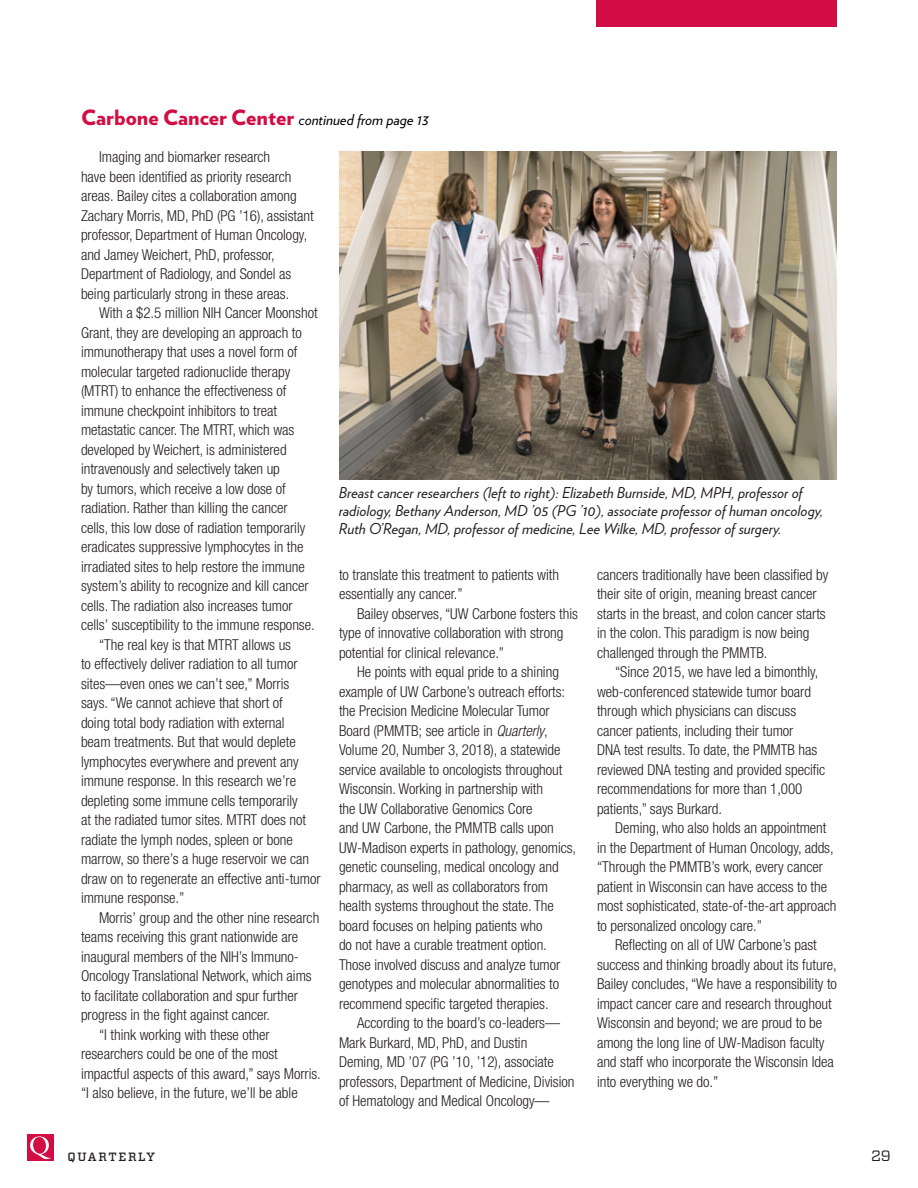
<style>
.page{position:relative;width:918px;height:1188px;background:#fff}
.page>*{position:absolute;margin:0;border:0;box-sizing:border-box;transform-origin:0 0}
.t1{font:900 21px "Verlag";color:#d20d44}
.t2{font:300 condensed 15px/19.5px "Helvetica Neue LT Std";color:#231f20}
.t3{font:italic 15px/18px "Verlag";color:#231f20}
.t4{font:15px "Vitesse";color:#231f20}
.t5{font:500 12px "Vitesse";letter-spacing:.14em;color:#231f20}
.s1{font-weight:400;font-style:italic;font-size:15px;color:#000006}
.s2{font-style:italic}
</style>
<div class="page">
<div style="left:597px;top:0;width:240px;height:27px;background:#d20d44"></div>
<div style="left:27px;top:1134px;width:27px;height:27px;background:#d20d44"></div>
<svg style="left:30px;top:1136px;width:21px;height:23px"></svg>
<img style="left:339px;top:152px;width:498px;height:328px">
<h1 class="t1" style="left:81px;top:100px;width:349px">Carbone Cancer Center <span class="s1">continued from page 13</span></h1>
<p class="t2" style="left:81px;top:147px;width:234px;text-indent:18px">Imaging and biomarker research<br>have been identified as priority research areas. Bailey cites a collaboration among Zachary Morris, MD, PhD (PG ’16), assistant professor, Department of Human Oncology, and Jamey Weichert, PhD, professor, Department of Radiology, and Sondel as being particularly strong in these areas.</p>
<p class="t2" style="left:99px;top:303px;width:220px">With a $2.5 million NIH Cancer Moonshot</p>
<p class="t2" style="left:81px;top:323px;width:222px">Grant, they are developing an approach to</p>
<p class="t2" style="left:81px;top:342px;width:218px">immunotherapy that uses a novel form of</p>
<p class="t2" style="left:81px;top:362px;width:211px">molecular targeted radionuclide therapy</p>
<p class="t2" style="left:81px;top:381px;width:207px">(MTRT) to enhance the effectiveness of</p>
<p class="t2" style="left:81px;top:401px;width:198px">immune checkpoint inhibitors to treat</p>
<p class="t2" style="left:81px;top:420px;width:215px">metastatic cancer. The MTRT, which was</p>
<p class="t2" style="left:81px;top:440px;width:207px">developed by Weichert, is administered</p>
<p class="t2" style="left:81px;top:459px;width:200px">intravenously and selectively taken up</p>
<p class="t2" style="left:81px;top:479px;width:206px">by tumors, which receive a low dose of</p>
<p class="t2" style="left:81px;top:498px;width:208px">radiation. Rather than killing the cancer</p>
<p class="t2" style="left:81px;top:518px;width:226px">cells, this low dose of radiation temporarily</p>
<p class="t2" style="left:81px;top:537px;width:224px">eradicates suppressive lymphocytes in the</p>
<p class="t2" style="left:81px;top:557px;width:225px">irradiated sites to help restore the immune</p>
<p class="t2" style="left:81px;top:576px;width:229px">system’s ability to recognize and kill cancer</p>
<p class="t2" style="left:81px;top:596px;width:213px">cells. The radiation also increases tumor</p>
<p class="t2" style="left:81px;top:615px;width:235px">cells’ susceptibility to the immune response.</p>
<p class="t2" style="left:99px;top:635px;width:194px">“The real key is that MTRT allows us</p>
<p class="t2" style="left:81px;top:654px;width:218px">to effectively deliver radiation to all tumor</p>
<p class="t2" style="left:81px;top:674px;width:210px">sites—even ones we can’t see,” Morris</p>
<p class="t2" style="left:81px;top:693px;width:203px">says. “We cannot achieve that short of</p>
<p class="t2" style="left:81px;top:713px;width:205px">doing total body radiation with external</p>
<p class="t2" style="left:81px;top:732px;width:216px">beam treatments. But that would deplete</p>
<p class="t2" style="left:81px;top:752px;width:219px">lymphocytes everywhere and prevent any</p>
<p class="t2" style="left:81px;top:771px;width:217px">immune response. In this research we’re</p>
<p class="t2" style="left:81px;top:791px;width:218px">depleting some immune cells temporarily</p>
<p class="t2" style="left:81px;top:810px;width:227px">at the radiated tumor sites. MTRT does not</p>
<p class="t2" style="left:81px;top:830px;width:213px">radiate the lymph nodes, spleen or bone</p>
<p class="t2" style="left:81px;top:849px;width:230px">marrow, so there’s a huge reservoir we can</p>
<p class="t2" style="left:81px;top:869px;width:241px">draw on to regenerate an effective anti-tumor</p>
<p class="t2" style="left:81px;top:888px;width:105px">immune response.”</p>
<p class="t2" style="left:99px;top:908px;width:222px">Morris’ group and the other nine research</p>
<p class="t2" style="left:81px;top:927px;width:219px">teams receiving this grant nationwide are</p>
<p class="t2" style="left:81px;top:947px;width:219px">inaugural members of the NIH’s Immuno-</p>
<p class="t2" style="left:81px;top:966px;width:232px">Oncology Translational Network, which aims</p>
<p class="t2" style="left:81px;top:986px;width:218px">to facilitate collaboration and spur further</p>
<p class="t2" style="left:81px;top:1005px;width:191px">progress in the fight against cancer.</p>
<p class="t2" style="left:99px;top:1025px;width:172px">“I think working with these other</p>
<p class="t2" style="left:81px;top:1044px;width:198px">researchers could be one of the most</p>
<p class="t2" style="left:81px;top:1064px;width:241px">impactful aspects of this award,” says Morris.</p>
<p class="t2" style="left:81px;top:1083px;width:218px">“I also believe, in the future, we’ll be able</p>
<p class="t3" style="left:339px;top:482px;width:486px">Breast cancer researchers (left to right): Elizabeth Burnside, MD, MPH, professor of radiology, Bethany Anderson, MD ’05 (PG ’10), associate professor of human oncology,<br>Ruth O’Regan, MD, professor of medicine, Lee Wilke, MD, professor of surgery.</p>
<p class="t2" style="left:339px;top:564px;width:221px">to translate this treatment to patients with essentially any cancer.”</p>
<p class="t2" style="left:339px;top:603px;width:240px;text-indent:18px">Bailey observes, “UW Carbone fosters this type of innovative collaboration with strong potential for clinical relevance.”</p>
<p class="t2" style="left:339px;top:662px;width:239px;text-indent:18px">He points with equal pride to a shining example of UW Carbone’s outreach efforts: the Precision Medicine Molecular Tumor Board (PMMTB; see article in <span class="s2">Quarterly</span>, Volume 20, Number 3, 2018), a statewide service available to oncologists throughout Wisconsin. Working in partnership with<br>the UW Collaborative Genomics Core<br>and UW Carbone, the PMMTB calls upon UW-Madison experts in pathology, genomics, genetic counseling, medical oncology and pharmacy, as well as collaborators from health systems throughout the state. The board focuses on helping patients who<br>do not have a curable treatment option.<br>Those involved discuss and analyze tumor genotypes and molecular abnormalities to recommend specific targeted therapies.</p>
<p class="t2" style="left:339px;top:1013px;width:237px;text-indent:18px">According to the board’s co-leaders— Mark Burkard, MD, PhD, and Dustin Deming, MD ’07 (PG ’10, ’12), associate professors, Department of Medicine, Division of Hematology and Medical Oncology—</p>
<p class="t2" style="left:597px;top:564px;width:233px">cancers traditionally have been classified by their site of origin, meaning breast cancer starts in the breast, and colon cancer starts in the colon. This paradigm is now being challenged through the PMMTB.</p>
<p class="t2" style="left:597px;top:662px;width:230px;text-indent:18px">“Since 2015, we have led a bimonthly, web-conferenced statewide tumor board through which physicians can discuss cancer patients, including their tumor<br>DNA test results. To date, the PMMTB has reviewed DNA testing and provided specific recommendations for more than 1,000 patients,” says Burkard.</p>
<p class="t2" style="left:597px;top:818px;width:241px;text-indent:18px">Deming, who also holds an appointment in the Department of Human Oncology, adds, “Through the PMMTB’s work, every cancer patient in Wisconsin can have access to the most sophisticated, state-of-the-art approach to personalized oncology care.”</p>
<p class="t2" style="left:597px;top:935px;width:241px;text-indent:18px">Reflecting on all of UW Carbone’s past success and thinking broadly about its future, Bailey concludes, “We have a responsibility to impact cancer care and research throughout Wisconsin and beyond; we are proud to be among the long line of UW-Madison faculty and staff who incorporate the Wisconsin Idea into everything we do.”</p>
<p class="t5" style="left:68px;top:1149px;width:89px">QUARTERLY</p>
<p class="t4" style="left:871px;top:1146px;width:21px">29</p>
</div>
